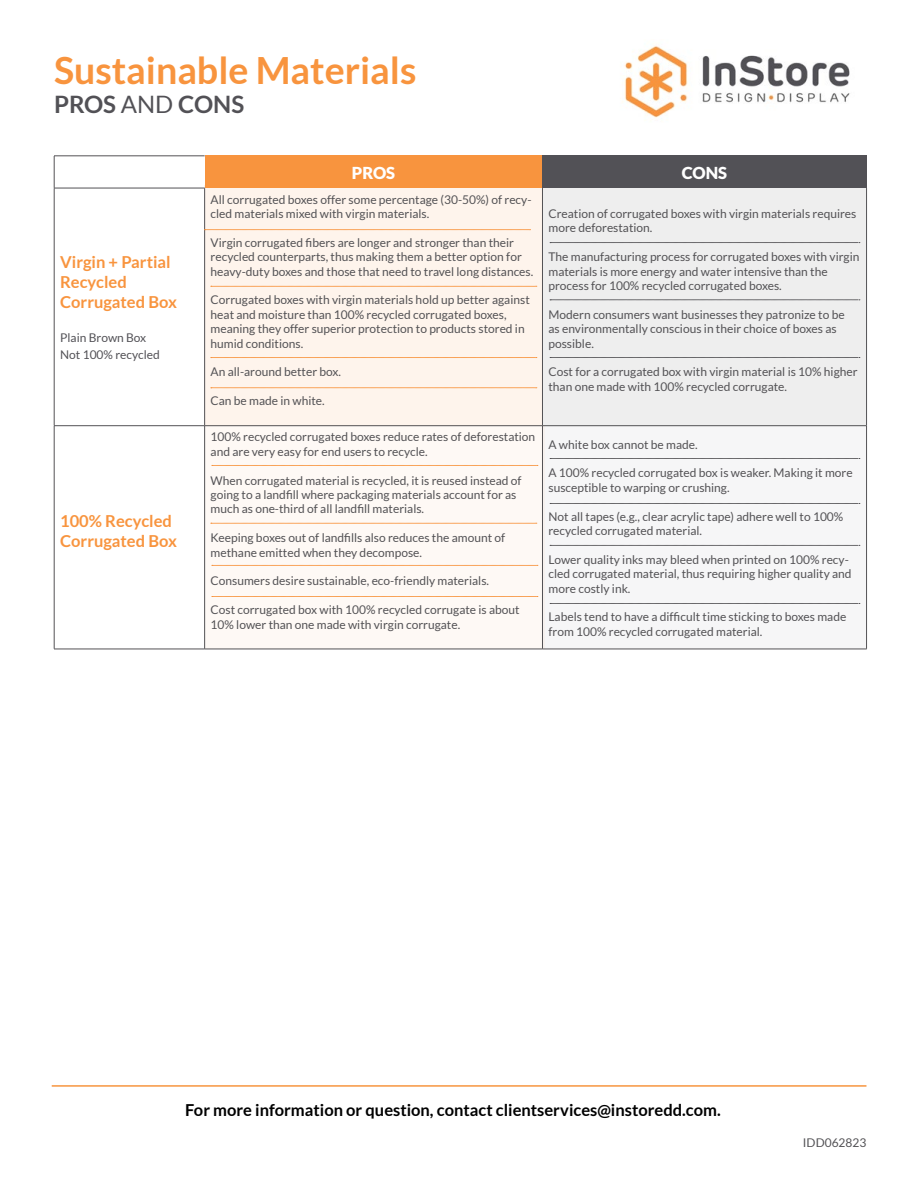
<style>
.page{position:relative;width:918px;height:1188px;background:#fff}
.page>*{position:absolute;margin:0;border:0;box-sizing:border-box;transform-origin:0 0}
.t1{font:700 37.5px "Lato";color:#f8943e}
.t2{font:700 24px "Lato";color:#525156}
.t3{font:700 16.5px "Lato";color:#000}
.t4{font:700 16.5px/19.8px "Lato";color:#f8943e}
.t5{font:900 16.5px "Lato";color:#fff}
.t6{font:12px/14.4px "Lato";color:#535255}
.t7{font:12px/16.5px "Lato";color:#525156}
.s1{font-weight:400}
</style>
<div class="page">
<div style="left:204px;top:185px;width:338px;height:241px;background:#fef4ec"></div>
<div style="left:542px;top:185px;width:324px;height:241px;background:#eee"></div>
<div style="left:542px;top:426px;width:324px;height:223px;background:#f6f6f7"></div>
<div style="left:204px;top:426px;width:340px;height:223px;background:#fef9f5"></div>
<div style="left:205px;top:156px;width:337px;height:32px;background:#f8943e"></div>
<div style="left:542px;top:156px;width:325px;height:32px;background:#525156"></div>
<hr style="left:54px;top:156px;width:151px;height:1px;background:#535255">
<hr style="left:54px;top:156px;width:1px;height:32px;background:#535255">
<hr style="left:54px;top:188px;width:151px;height:1px;background:#535255">
<hr style="left:54px;top:188px;width:1px;height:238px;background:#535255">
<hr style="left:204px;top:188px;width:1px;height:238px;background:#535255">
<hr style="left:542px;top:188px;width:1px;height:238px;background:#535255">
<hr style="left:866px;top:188px;width:1px;height:238px;background:#535255">
<hr style="left:54px;top:425px;width:151px;height:1px;background:#535255">
<hr style="left:54px;top:426px;width:1px;height:223px;background:#535255">
<hr style="left:542px;top:425px;width:325px;height:1px;background:#535255">
<hr style="left:866px;top:426px;width:1px;height:223px;background:#535255">
<hr style="left:54px;top:649px;width:151px;height:1px;background:#535255">
<hr style="left:205px;top:649px;width:337px;height:1px;background:#535255">
<hr style="left:542px;top:649px;width:325px;height:1px;background:#535255">
<hr style="left:205px;top:425px;width:337px;height:1px;background:#535255">
<hr style="left:204px;top:426px;width:1px;height:223px;background:#535255">
<hr style="left:542px;top:426px;width:1px;height:223px;background:#535255">
<hr style="left:52px;top:1085px;width:814px;height:2px;background:#f7953f">
<img style="left:622px;top:46px;width:228px;height:72px">
<svg style="left:204px;top:229px;width:327px;height:1px"></svg>
<svg style="left:211px;top:286px;width:326px;height:1px"></svg>
<svg style="left:211px;top:357px;width:326px;height:1px"></svg>
<svg style="left:211px;top:388px;width:326px;height:1px"></svg>
<svg style="left:211px;top:523px;width:326px;height:1px"></svg>
<svg style="left:212px;top:565px;width:326px;height:1px"></svg>
<svg style="left:212px;top:596px;width:326px;height:1px"></svg>
<svg style="left:550px;top:242px;width:310px;height:1px"></svg>
<svg style="left:550px;top:357px;width:310px;height:1px"></svg>
<svg style="left:550px;top:300px;width:310px;height:1px"></svg>
<svg style="left:550px;top:458px;width:310px;height:1px"></svg>
<svg style="left:550px;top:503px;width:310px;height:1px"></svg>
<svg style="left:550px;top:545px;width:310px;height:1px"></svg>
<svg style="left:550px;top:603px;width:310px;height:1px"></svg>
<svg style="left:212px;top:465px;width:326px;height:1px"></svg>
<h1 class="t1" style="left:54px;top:49px;width:364px">Sustainable Materials</h1>
<h2 class="t2" style="left:54px;top:90px;width:192px">PROS <span class="s1">AND</span> CONS</h2>
<h3 class="t4" style="left:60px;top:252px;width:118px">Virgin + Partial<br>Recycled<br>Corrugated Box</h3>
<p class="t7" style="left:60px;top:330px;width:101px">Plain Brown Box<br>Not 100% recycled</p>
<h3 class="t4" style="left:60px;top:511px;width:118px">100% Recycled<br>Corrugated Box</h3>
<h3 class="t5" style="left:352px;top:163px;width:45px">PROS</h3>
<h3 class="t5" style="left:682px;top:163px;width:47px">CONS</h3>
<p class="t6" style="left:211px;top:192px;width:322px">All corrugated boxes offer some percentage (30-50%) of recy&shy;cled materials mixed with virgin materials.</p>
<p class="t6" style="left:211px;top:235px;width:324px">Virgin corrugated fibers are longer and stronger than their recycled counterparts, thus making them a better option for heavy-duty boxes and those that need to travel long distances.</p>
<p class="t6" style="left:211px;top:293px;width:321px">Corrugated boxes with virgin materials hold up better against heat and moisture than 100% recycled corrugated boxes, meaning they offer superior protection to products stored in humid conditions.</p>
<p class="t6" style="left:211px;top:365px;width:132px">An all-around better box.</p>
<p class="t6" style="left:211px;top:394px;width:116px">Can be made in white.</p>
<p class="t6" style="left:211px;top:430px;width:326px">100% recycled corrugated boxes reduce rates of deforestation and are very easy for end users to recycle.</p>
<p class="t6" style="left:211px;top:473px;width:313px">When corrugated material is recycled, it is reused instead of going to a landfill where packaging materials account for as much as one-third of all landfill materials.</p>
<p class="t6" style="left:211px;top:531px;width:296px">Keeping boxes out of landfills also reduces the amount of methane emitted when they decompose.</p>
<p class="t6" style="left:211px;top:574px;width:280px">Consumers desire sustainable, eco-friendly materials.</p>
<p class="t6" style="left:211px;top:603px;width:311px">Cost corrugated box with 100% recycled corrugate is about<br>10% lower than one made with virgin corrugate.</p>
<p class="t6" style="left:548px;top:206px;width:309px">Creation of corrugated boxes with virgin materials requires more deforestation.</p>
<p class="t6" style="left:548px;top:250px;width:312px">The manufacturing process for corrugated boxes with virgin materials is more energy and water intensive than the process for 100% recycled corrugated boxes.</p>
<p class="t6" style="left:548px;top:307px;width:298px">Modern consumers want businesses they patronize to be as environmentally conscious in their choice of boxes as possible.</p>
<p class="t6" style="left:548px;top:365px;width:311px">Cost for a corrugated box with virgin material is 10% higher than one made with 100% recycled corrugate.</p>
<p class="t6" style="left:548px;top:437px;width:151px">A white box cannot be made.</p>
<p class="t6" style="left:548px;top:466px;width:306px">A 100% recycled corrugated box is weaker. Making it more susceptible to warping or crushing.</p>
<p class="t6" style="left:548px;top:509px;width:296px">Not all tapes (e.g., clear acrylic tape) adhere well to 100% recycled corrugated material.</p>
<p class="t6" style="left:548px;top:552px;width:305px">Lower quality inks may bleed when printed on 100% recy&shy;cled corrugated material, thus requiring higher quality and more costly ink.</p>
<p class="t6" style="left:548px;top:610px;width:299px">Labels tend to have a difficult time sticking to boxes made from 100% recycled corrugated material.</p>
<h3 class="t3" style="left:185px;top:1101px;width:537px">For more information or question, contact clientservices@instoredd.com.</h3>
<p class="t6" style="left:803px;top:1136px;width:65px">IDD062823</p>
</div>
